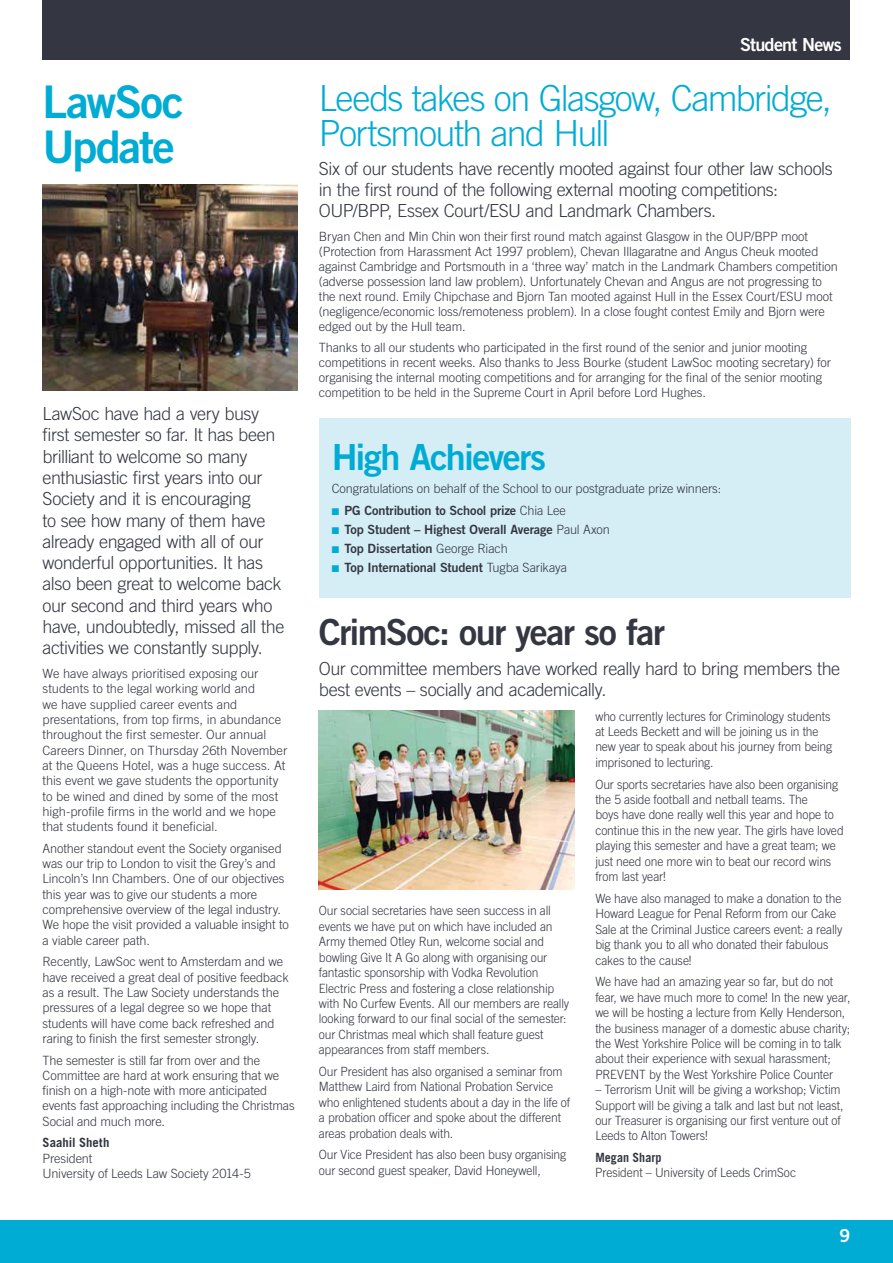
<style>
.page{position:relative;width:893px;height:1263px;background:#fff}
.page>*{position:absolute;margin:0;border:0;box-sizing:border-box;transform-origin:0 0}
.t1{font:45px/45.3px "Trade Gothic LT Std Bd 2";letter-spacing:-.04em;color:#00acd4}
.t2{font:300 36px/34.5px "Trade Gothic LT Std";letter-spacing:-.045em;color:#00acd4}
.t3{font:36px "Trade Gothic LT Std Bd 2";letter-spacing:-.04em;color:#343741}
.t4{font:36px "Trade Gothic LT Std Bd 2";letter-spacing:-.045em;color:#00acd4}
.t5{font:300 18px/21.3px "Trade Gothic LT Std";letter-spacing:-.025em;color:#343741}
.t6{font:18px "Trade Gothic LT Std Bd 2";letter-spacing:-.04em;color:#fff}
.t7{font:300 12.75px/15.3px "Trade Gothic LT Std";letter-spacing:-.01em;color:#343741}
.t8{font:300 12.75px/15.5px "Trade Gothic LT Std";letter-spacing:-.01em;color:#343741;scale:.95 1}
.t9{font:12.75px "Trade Gothic LT Std Bd 2";letter-spacing:-.01em;color:#343741}
.t10{font:700 12.75px "Trade Gothic LT Std";letter-spacing:.005em;color:#343741}
.t11{font:700 12.75px "Trade Gothic LT Std";letter-spacing:.005em;color:#343741;scale:.95 1}
.s1{color:#00acd4}
.s2{font-family:"Trade Gothic LT Std";font-weight:300}
</style>
<div class="page">
<div style="left:0;top:1220px;width:893px;height:43px;background:#00acd4"></div>
<div style="left:319px;top:418px;width:531px;height:180px;background:#d5eef6"></div>
<div style="left:43px;top:0;width:807px;height:60px;background:#343741"></div>
<img style="left:319px;top:710px;width:255px;height:180px">
<img style="left:43px;top:185px;width:255px;height:205px">
<h1 class="t1" style="left:43px;top:78px;width:143px">LawSoc<br>Update</h1>
<p class="t5" style="left:43px;top:403px;width:243px">LawSoc have had a very busy first semester so far. It has been brilliant to welcome so many enthusiastic first years into our<br>Society and it is encouraging<br>to see how many of them have already engaged with all of our wonderful opportunities. It has also been great to welcome back our second and third years who have, undoubtedly, missed all the activities we constantly supply.</p>
<p class="t7" style="left:43px;top:666px;width:246px">We have always prioritised exposing our students to the legal working world and<br>we have supplied career events and presentations, from top firms, in abundance throughout the first semester. Our annual Careers Dinner, on Thursday 26th November at the Queens Hotel, was a huge success. At this event we gave students the opportunity to be wined and dined by some of the most high-profile firms in the world and we hope that students found it beneficial.</p>
<p class="t7" style="left:43px;top:840px;width:248px">Another standout event the Society organised was our trip to London to visit the Grey’s and Lincoln’s Inn Chambers. One of our objectives this year was to give our students a more comprehensive overview of the legal industry.<br>We hope the visit provided a valuable insight to a viable career path.</p>
<p class="t7" style="left:43px;top:954px;width:248px">Recently, LawSoc went to Amsterdam and we have received a great deal of positive feedback as a result. The Law Society understands the pressures of a legal degree so we hope that students will have come back refreshed and raring to finish the first semester strongly.</p>
<p class="t7" style="left:43px;top:1052px;width:254px">The semester is still far from over and the Committee are hard at work ensuring that we finish on a high-note with more anticipated events fast approaching including the Christmas Social and much more.</p>
<p class="t10" style="left:43px;top:1135px;width:68px">Saahil Sheth</p>
<p class="t7" style="left:43px;top:1150px;width:210px">President<br>University of Leeds Law Society 2014-5</p>
<h3 class="t6" style="left:740px;top:33px;width:103px">Student News</h3>
<h2 class="t2" style="left:319px;top:81px;width:515px">Leeds takes on Glasgow, Cambridge,<br>Portsmouth and Hull</h2>
<h3 class="t5" style="left:319px;top:158px;width:515px">Six of our students have recently mooted against four other law schools in the first round of the following external mooting competitions:<br>OUP/BPP, Essex Court/ESU and Landmark Chambers.</h3>
<p class="t7" style="left:319px;top:228px;width:520px">Bryan Chen and Min Chin won their first round match against Glasgow in the OUP/BPP moot (Protection from Harassment Act 1997 problem), Chevan Illagaratne and Angus Cheuk mooted against Cambridge and Portsmouth in a ‘three way’ match in the Landmark Chambers competition (adverse possession land law problem). Unfortunately Chevan and Angus are not progressing to the next round. Emily Chipchase and Bjorn Tan mooted against Hull in the Essex Court/ESU moot (negligence/economic loss/remoteness problem). In a close fought contest Emily and Bjorn were edged out by the Hull team.</p>
<p class="t7" style="left:319px;top:340px;width:514px">Thanks to all our students who participated in the first round of the senior and junior mooting competitions in recent weeks. Also thanks to Jess Bourke (student LawSoc mooting secretary) for organising the internal mooting competitions and for arranging for the final of the senior mooting competition to be held in the Supreme Court in April before Lord Hughes.</p>
<h2 class="t4" style="left:332px;top:435px;width:216px">High Achievers</h2>
<p class="t7" style="left:332px;top:481px;width:391px">Congratulations on behalf of the School to our postgraduate prize winners:</p>
<p class="t9" style="left:332px;top:502px;width:236px"><span class="s1">■</span> PG Contribution to School prize <span class="s2">Chia Lee</span></p>
<p class="t9" style="left:332px;top:521px;width:280px"><span class="s1">■</span> Top Student – Highest Overall Average <span class="s2">Paul Axon</span></p>
<p class="t9" style="left:332px;top:541px;width:178px"><span class="s1">■</span> Top Dissertation <span class="s2">George Riach</span></p>
<p class="t9" style="left:332px;top:560px;width:237px"><span class="s1">■</span> Top International Student <span class="s2">Tugba Sarikaya</span></p>
<h2 class="t3" style="left:319px;top:610px;width:348px">CrimSoc: our year so far</h2>
<h3 class="t5" style="left:319px;top:658px;width:523px">Our committee members have worked really hard to bring members the best events – socially and academically.</h3>
<p class="t8" style="left:319px;top:903px;width:265px">Our social secretaries have seen success in all events we have put on which have included an Army themed Otley Run, welcome social and bowling Give It A Go along with organising our fantastic sponsorship with Vodka Revolution Electric Press and fostering a close relationship with No Curfew Events. All our members are really looking forward to our final social of the semester: our Christmas meal which shall feature guest appearances from staff members.</p>
<p class="t8" style="left:319px;top:1063px;width:266px">Our President has also organised a seminar from Matthew Laird from National Probation Service who enlightened students about a day in the life of a probation officer and spoke about the different areas probation deals with.</p>
<p class="t8" style="left:319px;top:1147px;width:262px">Our Vice President has also been busy organising our second guest speaker, David Honeywell,</p>
<p class="t8" style="left:595px;top:708px;width:251px">who currently lectures for Criminology students at Leeds Beckett and will be joining us in the new year to speak about his journey from being imprisoned to lecturing.</p>
<p class="t8" style="left:595px;top:776px;width:263px">Our sports secretaries have also been organising the 5 aside football and netball teams. The<br>boys have done really well this year and hope to continue this in the new year. The girls have loved playing this semester and have a great team; we just need one more win to beat our record wins from last year!</p>
<p class="t8" style="left:595px;top:890px;width:262px">We have also managed to make a donation to the Howard League for Penal Reform from our Cake Sale at the Criminal Justice careers event: a really big thank you to all who donated their fabulous cakes to the cause!</p>
<p class="t8" style="left:595px;top:974px;width:270px">We have had an amazing year so far, but do not fear, we have much more to come! In the new year, we will be hosting a lecture from Kelly Henderson, the business manager of a domestic abuse charity; the West Yorkshire Police will be coming in to talk about their experience with sexual harassment; PREVENT by the West Yorkshire Police Counter</p>
<p class="t8" style="left:595px;top:1082px;width:263px">– Terrorism Unit will be giving a workshop; Victim Support will be giving a talk and last but not least, our Treasurer is organising our first venture out of Leeds to Alton Towers!</p>
<p class="t11" style="left:595px;top:1150px;width:71px">Megan Sharp</p>
<p class="t8" style="left:595px;top:1165px;width:213px">President – University of Leeds CrimSoc</p>
<h3 class="t6" style="left:839px;top:1224px;width:12px">9</h3>
</div>
